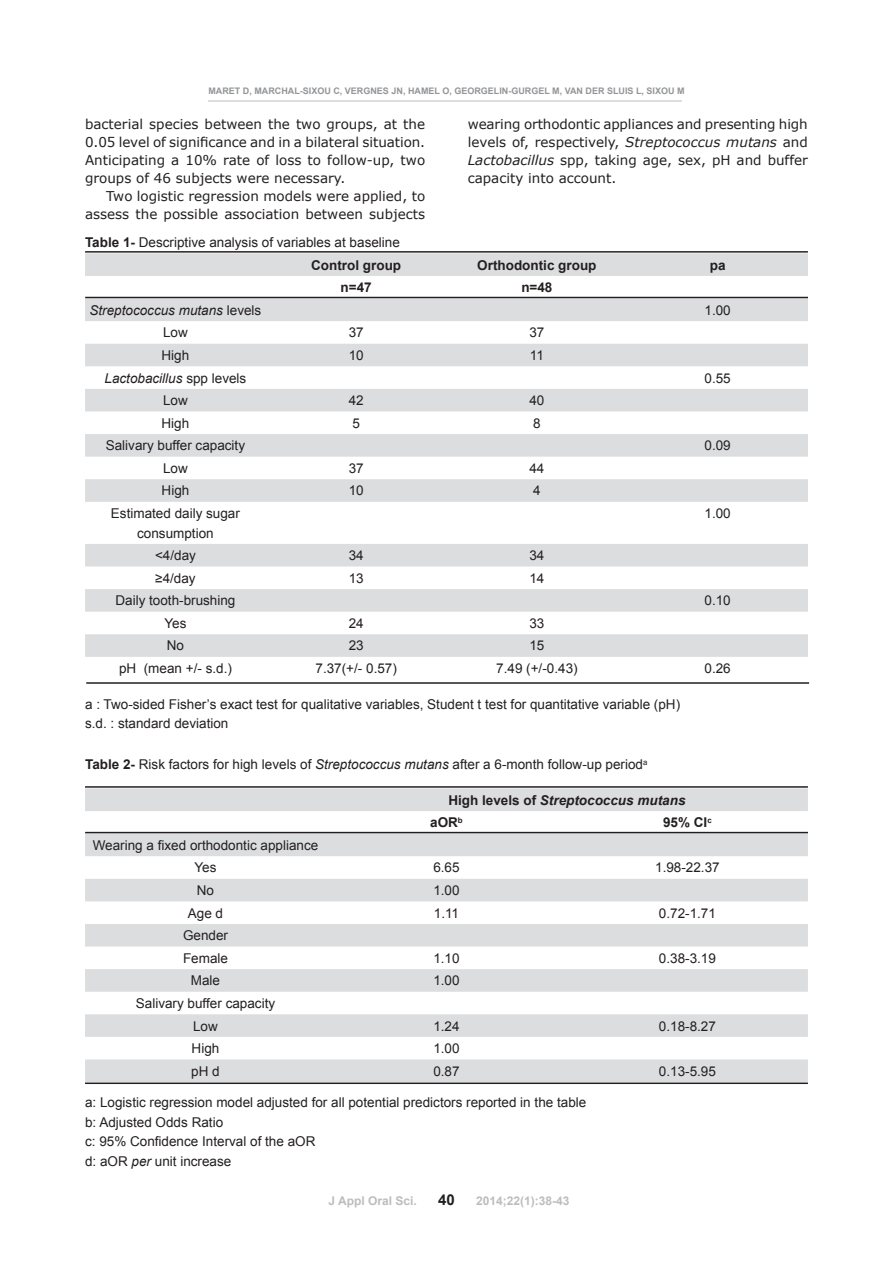
<style>
.page{position:relative;width:893px;height:1263px;background:#fff}
.page>*{position:absolute;margin:0;border:0;box-sizing:border-box;transform-origin:0 0}
.t1{font:700 15px "Arial";color:#231f20}
.t2{font:13.5px/19.5px "Arial";color:#231f20;text-align:center}
.t3{font:13.5px/18px "Verdana";color:#231f20;text-align:justify}
.t4{font:italic 13.5px "Arial";color:#231f20}
.t5{font:700 13.5px "Arial";color:#231f20}
.t6{font:italic 700 13.5px/22.6px "Arial";color:#231f20}
.t7{font:700 12px "Arial";color:#bcbdc0}
.t8{font:700 9px "Arial";color:#939598}
.s1{font-weight:700}
.s2{font-style:italic}
.s3{font-style:normal}
</style>
<div class="page">
<hr style="left:208px;top:100px;width:474px;height:1px;background:#dcdddf">
<svg style="left:85px;top:253px;width:723px;height:404px"></svg>
<hr style="left:85px;top:251px;width:723px;height:2px;background:#231f20">
<hr style="left:85px;top:297px;width:723px;height:1px;background:#231f20">
<hr style="left:86px;top:682px;width:723px;height:2px;background:#231f20">
<svg style="left:85px;top:788px;width:723px;height:294px;fill:#dcdddf"></svg>
<hr style="left:85px;top:786px;width:723px;height:2px;background:#231f20">
<hr style="left:85px;top:832px;width:723px;height:1px;background:#231f20">
<hr style="left:85px;top:1082px;width:723px;height:2px;background:#231f20">
<p class="t8" style="left:208px;top:85px;width:478px">MARET D, MARCHAL-SIXOU C, VERGNES JN, HAMEL O, GEORGELIN-GURGEL M, VAN DER SLUIS L, SIXOU M</p>
<p class="t3" style="left:85px;top:115px;width:342px">bacterial species between the two groups, at the 0.05 level of significance and in a bilateral situation.<br>Anticipating a 10% rate of loss to follow-up, two groups of 46 subjects were necessary.</p>
<p class="t3" style="left:85px;top:187px;width:342px;text-align:right">Two logistic regression models were applied, to assess the possible association between subjects</p>
<p class="t2" style="left:85px;top:233px;width:316px"><span class="s1">Table 1-</span> Descriptive analysis of variables at baseline</p>
<p class="t3" style="left:468px;top:115px;width:342px">wearing orthodontic appliances and presenting high levels of, respectively, <span class="s2">Streptococcus mutans</span> and <span class="s2">Lactobacillus</span> spp, taking age, sex, pH and buffer capacity into account.</p>
<p class="t5" style="left:311px;top:256px;width:91px">Control group</p>
<p class="t5" style="left:477px;top:256px;width:121px">Orthodontic group</p>
<p class="t5" style="left:710px;top:256px;width:17px">pa</p>
<p class="t5" style="left:341px;top:278px;width:33px">n=47</p>
<p class="t5" style="left:521px;top:278px;width:33px">n=48</p>
<p class="t4" style="left:90px;top:301px;width:173px">Streptococcus mutans <span class="s3">levels</span></p>
<p class="t2" style="left:704px;top:300px;width:28px">1.00</p>
<p class="t2" style="left:163px;top:323px;width:26px">Low</p>
<p class="t2" style="left:349px;top:323px;width:17px">37</p>
<p class="t2" style="left:529px;top:323px;width:17px">37</p>
<p class="t2" style="left:162px;top:346px;width:29px">High</p>
<p class="t2" style="left:349px;top:346px;width:17px">10</p>
<p class="t2" style="left:530px;top:346px;width:16px">11</p>
<p class="t4" style="left:105px;top:369px;width:143px">Lactobacillus <span class="s3">spp levels</span></p>
<p class="t2" style="left:704px;top:368px;width:28px">0.55</p>
<p class="t2" style="left:163px;top:391px;width:26px">Low</p>
<p class="t2" style="left:349px;top:391px;width:17px">42</p>
<p class="t2" style="left:529px;top:391px;width:17px">40</p>
<p class="t2" style="left:162px;top:413px;width:29px">High</p>
<p class="t2" style="left:352px;top:413px;width:9px">5</p>
<p class="t2" style="left:533px;top:413px;width:9px">8</p>
<p class="t2" style="left:106px;top:436px;width:141px">Salivary buffer capacity</p>
<p class="t2" style="left:704px;top:436px;width:28px">0.09</p>
<p class="t2" style="left:163px;top:458px;width:26px">Low</p>
<p class="t2" style="left:349px;top:458px;width:17px">37</p>
<p class="t2" style="left:529px;top:458px;width:17px">44</p>
<p class="t2" style="left:162px;top:481px;width:29px">High</p>
<p class="t2" style="left:349px;top:481px;width:17px">10</p>
<p class="t2" style="left:533px;top:481px;width:9px">4</p>
<p class="t2" style="left:111px;top:504px;width:131px">Estimated daily sugar consumption</p>
<p class="t2" style="left:704px;top:504px;width:28px">1.00</p>
<p class="t2" style="left:155px;top:546px;width:42px">&lt;4/day</p>
<p class="t2" style="left:349px;top:546px;width:17px">34</p>
<p class="t2" style="left:529px;top:546px;width:17px">34</p>
<p class="t2" style="left:155px;top:568px;width:42px">≥4/day</p>
<p class="t2" style="left:349px;top:568px;width:17px">13</p>
<p class="t2" style="left:529px;top:568px;width:17px">14</p>
<p class="t2" style="left:115px;top:591px;width:122px">Daily tooth-brushing</p>
<p class="t2" style="left:704px;top:591px;width:28px">0.10</p>
<p class="t2" style="left:164px;top:613px;width:24px">Yes</p>
<p class="t2" style="left:349px;top:613px;width:17px">24</p>
<p class="t2" style="left:529px;top:613px;width:17px">33</p>
<p class="t2" style="left:167px;top:636px;width:19px">No</p>
<p class="t2" style="left:349px;top:636px;width:17px">23</p>
<p class="t2" style="left:529px;top:636px;width:17px">15</p>
<p class="t2" style="left:119px;top:659px;width:114px">pH (mean +/- s.d.)</p>
<p class="t2" style="left:315px;top:659px;width:83px">7.37(+/- 0.57)</p>
<p class="t2" style="left:496px;top:659px;width:83px">7.49 (+/-0.43)</p>
<p class="t2" style="left:704px;top:659px;width:28px">0.26</p>
<p class="t2" style="left:85px;top:694px;width:597px;text-align:left">a : Two-sided Fisher’s exact test for qualitative variables, Student t test for quantitative variable (pH) s.d. : standard deviation</p>
<p class="t2" style="left:85px;top:755px;width:564px"><span class="s1">Table 2-</span> Risk factors for high levels of <span class="s2">Streptococcus mutans</span> after a 6-month follow-up period<sup>a</sup></p>
<p class="t2" style="left:93px;top:834px;width:227px;line-height:22.6px">Wearing a fixed orthodontic appliance<br>Yes</p>
<p class="t6" style="left:430px;top:789px;width:257px;text-indent:18px"><span class="s3">High levels of</span> Streptococcus mutans <span class="s3">aOR</span><sup>b</sup></p>
<p class="t5" style="left:663px;top:814px;width:50px">95% CI<sup>c</sup></p>
<p class="t2" style="left:433px;top:858px;width:28px">6.65</p>
<p class="t2" style="left:655px;top:858px;width:66px">1.98-22.37</p>
<p class="t2" style="left:197px;top:881px;width:19px">No</p>
<p class="t2" style="left:433px;top:881px;width:28px">1.00</p>
<p class="t2" style="left:188px;top:903px;width:37px">Age d</p>
<p class="t2" style="left:434px;top:903px;width:27px">1.11</p>
<p class="t2" style="left:659px;top:903px;width:59px">0.72-1.71</p>
<p class="t2" style="left:183px;top:924px;width:47px;line-height:22.6px;text-align:left">Gender<br>Female</p>
<p class="t2" style="left:433px;top:948px;width:28px">1.10</p>
<p class="t2" style="left:659px;top:948px;width:59px">0.38-3.19</p>
<p class="t2" style="left:191px;top:971px;width:31px">Male</p>
<p class="t2" style="left:433px;top:971px;width:28px">1.00</p>
<p class="t2" style="left:136px;top:992px;width:141px;line-height:22.6px">Salivary buffer capacity<br>Low</p>
<p class="t2" style="left:433px;top:1016px;width:28px">1.24</p>
<p class="t2" style="left:659px;top:1016px;width:59px">0.18-8.27</p>
<p class="t2" style="left:192px;top:1039px;width:29px">High</p>
<p class="t2" style="left:433px;top:1039px;width:28px">1.00</p>
<p class="t2" style="left:191px;top:1061px;width:30px">pH d</p>
<p class="t2" style="left:433px;top:1061px;width:28px">0.87</p>
<p class="t2" style="left:659px;top:1061px;width:59px">0.13-5.95</p>
<p class="t2" style="left:85px;top:1093px;width:503px;text-align:left">a: Logistic regression model adjusted for all potential predictors reported in the table b: Adjusted Odds Ratio<br>c: 95% Confidence Interval of the aOR<br>d: aOR <span class="s2">per</span> unit increase</p>
<p class="t7" style="left:328px;top:1193px;width:90px">J Appl Oral Sci.</p>
<p class="t1" style="left:438px;top:1190px;width:18px">40</p>
<p class="t7" style="left:476px;top:1193px;width:95px">2014;22(1):38-43</p>
</div>
